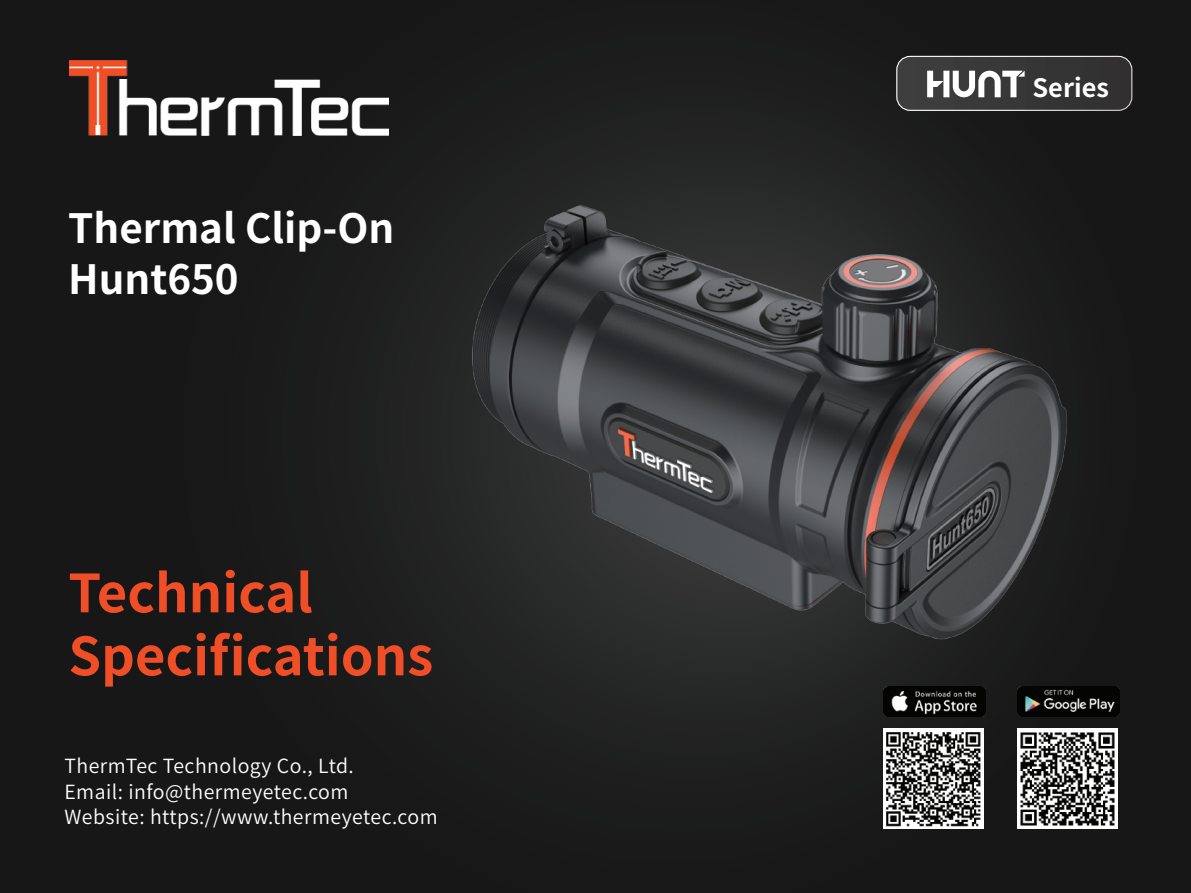
<style>
.page{position:relative;width:1191px;height:893px;background:#181717}
.page>*{position:absolute;margin:0;border:0;box-sizing:border-box;transform-origin:0 0}
.t1{font:700 52.5px/63px "Noto Sans CJ Ksc";color:#f04e27}
.t2{font:700 40.35px/51px "Noto Sans CJ Ksc";color:#fff}
.t3{font:700 25.2px "Noto Sans CJ Ksc";color:#fff}
.t4{font:600 19.5px/25.5px "Noto Sans CJ Ksc";letter-spacing:.025em;color:#fff}
</style>
<div class="page">
<img style="left:69px;top:61px;width:280px;height:74px">
<img style="left:351px;top:55px;width:782px;height:692px">
<div style="left:1017px;top:729px;width:100px;height:100px;background:#fff"></div>
<div style="left:883px;top:729px;width:100px;height:100px;background:#fff"></div>
<img style="left:1017px;top:686px;width:102px;height:31px">
<img style="left:883px;top:686px;width:102px;height:31px">
<img style="left:886px;top:732px;width:95px;height:95px">
<img style="left:1020px;top:732px;width:95px;height:94px">
<h2 class="t2" style="left:68px;top:204px;width:328px">Thermal Clip-On<br>Hunt650</h2>
<h1 class="t1" style="left:68px;top:563px;width:366px">Technical<br>Specifications</h1>
<p class="t4" style="left:64px;top:754px;width:375px">ThermTec Technology Co., Ltd.<br>Email: info@thermeyetec.com<br>Website: https://www.thermeyetec.com</p>
<p class="t3" style="left:1032px;top:74px;width:78px">Series</p>
</div>
